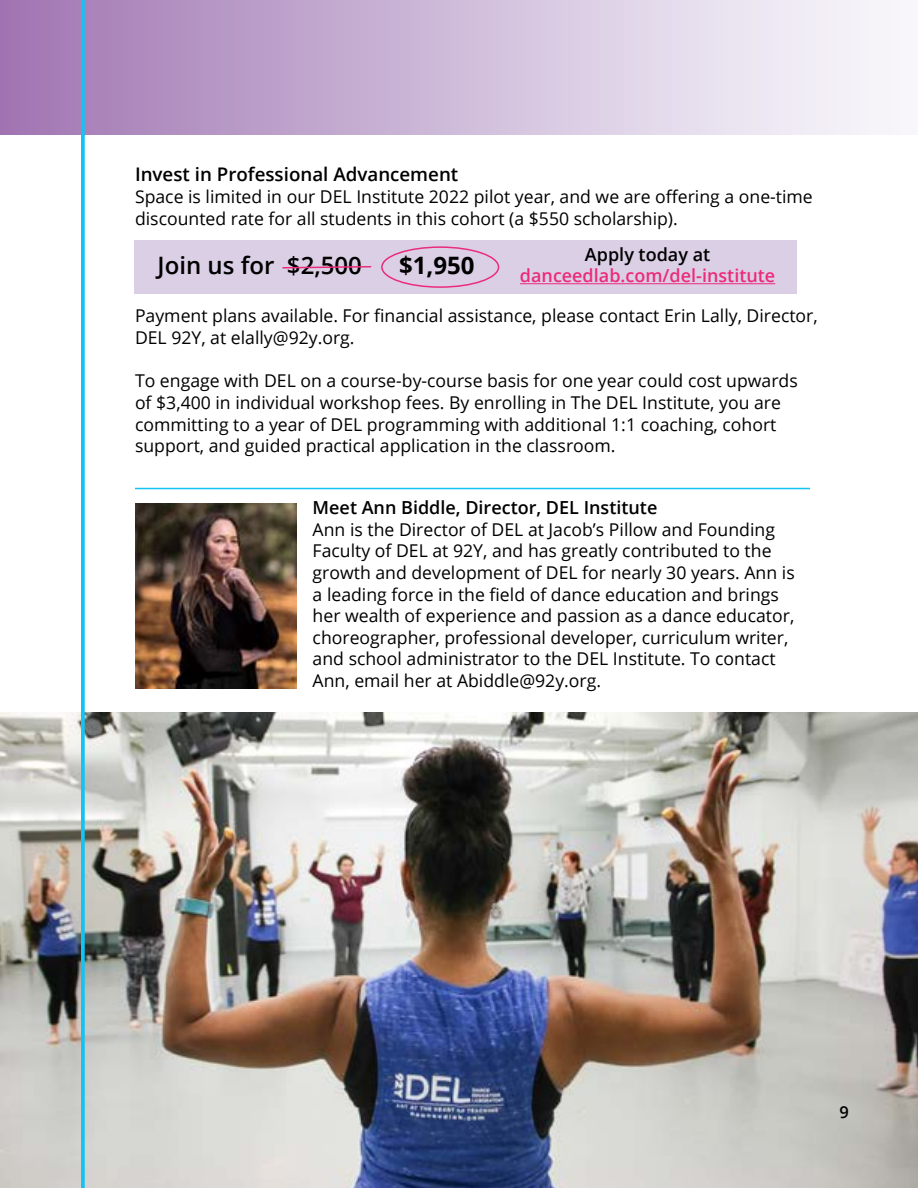
<style>
.page{position:relative;width:918px;height:1188px;background:#fff}
.page>*{position:absolute;margin:0;border:0;box-sizing:border-box;transform-origin:0 0}
.t1{font:600 24px "Open Sans";color:#000}
.t2{font:700 24px "Open Sans";color:#000}
.t3{font:600 18.75px "Open Sans";color:#000}
.t4{font:600 18px "Open Sans";color:#000}
.t5{font:600 18px "Open Sans";color:#eb2b7b}
.t6{font:17.7px/21.6px "Open Sans";color:#000}
.t7{font:600 16.5px "Open Sans";color:#000}
</style>
<div class="page">
<div style="left:0;top:0;width:918px;height:135px;background:linear-gradient(to right,#a177b3,#fcfeff)"></div>
<img style="left:0;top:713px;width:918px;height:475px">
<div style="left:135px;top:240px;width:662px;height:54px;background:#dbcfe5"></div>
<svg style="left:282px;top:266px;width:90px;height:3px"></svg>
<div style="left:381px;top:246px;width:118px;height:42px;border:2px solid #eb2b7b;border-radius:50%"></div>
<img style="left:135px;top:503px;width:161px;height:185px">
<hr style="left:135px;top:488px;width:675px;height:1px;background:#12c3f4">
<hr style="left:520px;top:283px;width:255px;height:1px;background:#eb2b7b">
<svg style="left:81px;top:0;width:4px;height:1188px;background:#1ec4f2"></svg>
<p class="t3" style="left:135px;top:162px;width:325px">Invest in Professional Advancement</p>
<p class="t6" style="left:135px;top:185px;width:679px">Space is limited in our DEL Institute 2022 pilot year, and we are offering a one-time discounted rate for all students in this cohort (a $550 scholarship).</p>
<h1 class="t1" style="left:158px;top:249px;width:206px">Join us for $2,500</h1>
<h1 class="t2" style="left:399px;top:249px;width:77px">$1,950</h1>
<p class="t4" style="left:585px;top:242px;width:127px">Apply today at</p>
<p class="t5" style="left:520px;top:264px;width:257px">danceedlab.com/del-institute</p>
<p class="t6" style="left:135px;top:305px;width:684px">Payment plans available. For financial assistance, please contact Erin Lally, Director,<br>DEL 92Y, at elally@92y.org.</p>
<p class="t6" style="left:135px;top:370px;width:664px">To engage with DEL on a course-by-course basis for one year could cost upwards of $3,400 in individual workshop fees. By enrolling in The DEL Institute, you are committing to a year of DEL programming with additional 1:1 coaching, cohort support, and guided practical application in the classroom.</p>
<p class="t4" style="left:313px;top:495px;width:346px">Meet Ann Biddle, Director, DEL Institute</p>
<p class="t6" style="left:313px;top:518px;width:484px">Ann is the Director of DEL at Jacob’s Pillow and Founding Faculty of DEL at 92Y, and has greatly contributed to the growth and development of DEL for nearly 30 years. Ann is a leading force in the field of dance education and brings her wealth of experience and passion as a dance educator, choreographer, professional developer, curriculum writer, and school administrator to the DEL Institute. To contact Ann, email her at Abiddle@92y.org.</p>
<p class="t7" style="left:840px;top:1101px;width:11px">9</p>
</div>
